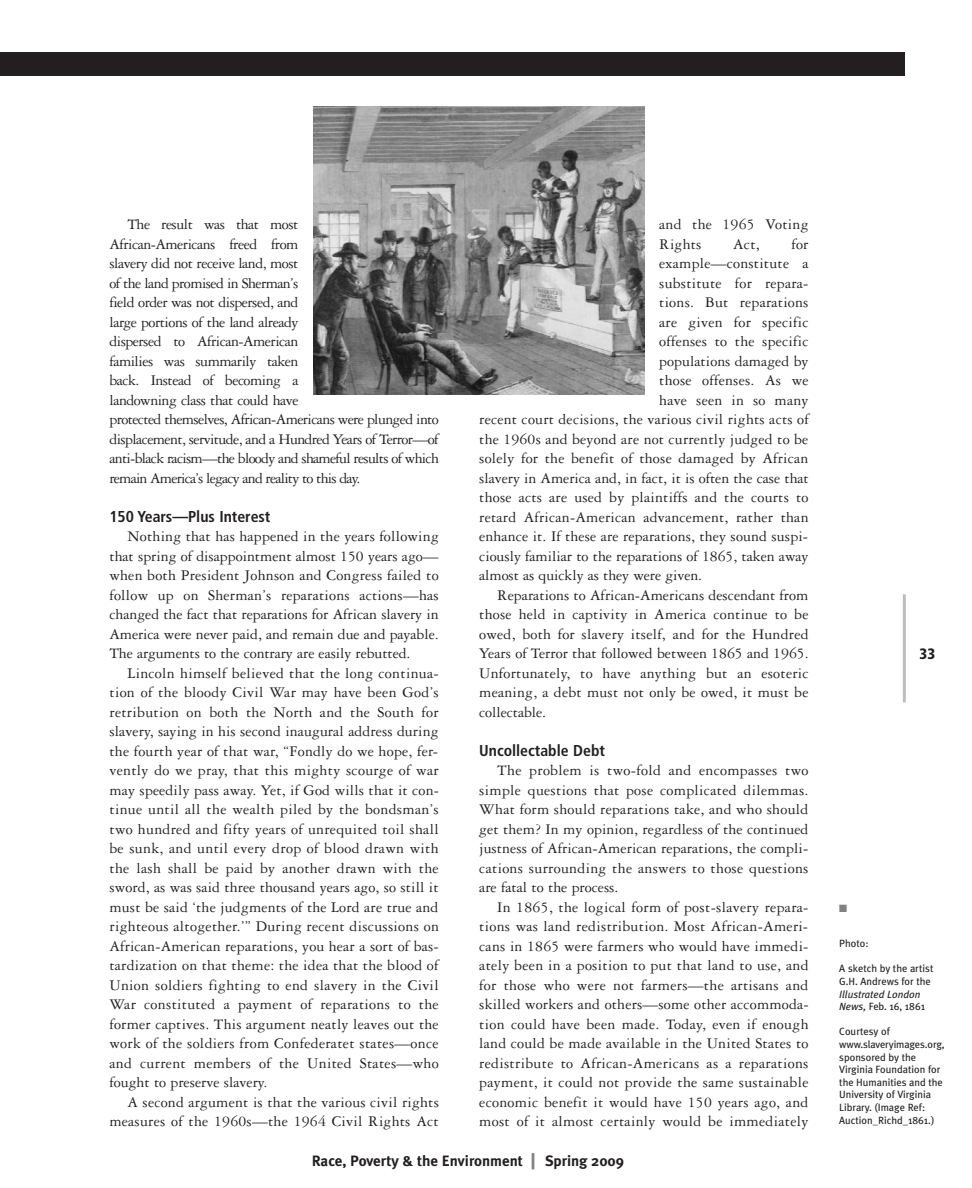
<style>
.page{position:relative;width:972px;height:1188px;background:#fff}
.page>*{position:absolute;margin:0;border:0;box-sizing:border-box;transform-origin:0 0}
.t1{font:15.75px/19.5px "Garamond Three";letter-spacing:.005em;color:#231f20;text-align:justify}
.t2{font:15.75px/19.5px "Garamond Three";letter-spacing:-.03em;color:#231f20}
.t3{font:700 condensed 15.75px "Frutiger";color:#231f20}
.t4{font:700 15px "Meta Plus";color:#231f20}
.t5{font:900 condensed 15px "Frutiger";color:#231f20}
.t6{font:10.5px/12.6px "Meta Plus";color:#231f20}
.t7{font:italic 10.5px/12.6px "Meta Plus";color:#231f20}
.t8{font:10.5px "Zapf Dingbats";color:#808285}
.s1{font-size:21px;color:#808285}
.s2{font-style:normal}
</style>
<div class="page">
<hr style="left:903px;top:594px;width:3px;height:108px;background:#bcbdc0">
<div style="left:0;top:52px;width:904px;height:24px;background:#231f20"></div>
<img style="left:313px;top:106px;width:331px;height:289px">
<p class="t2" style="left:109px;top:216px;width:331px;text-indent:18px">The result was that most<br>African-Americans freed from<br>slavery did not receive land, most<br>of the land promised in Sherman’s<br>field order was not dispersed, and<br>large portions of the land already<br>dispersed to African-American<br>families was summarily taken<br>back. Instead of becoming a<br>landowning class that could have<br>protected themselves, African-Americans were plunged into displacement, servitude, and a Hundred Years of Terror—of anti-black racism—the bloody and shameful results of which remain America’s legacy and reality to this day.</p>
<p class="t3" style="left:109px;top:510px;width:163px">150 Years—Plus Interest</p>
<p class="t1" style="left:109px;top:528px;width:331px;text-indent:18px">Nothing that has happened in the years following that spring of disappointment almost 150 years ago— when both President Johnson and Congress failed to follow up on Sherman’s reparations actions—has changed the fact that reparations for African slavery in America were never paid, and remain due and payable.<br>The arguments to the contrary are easily rebutted.</p>
<p class="t1" style="left:109px;top:665px;width:331px;text-indent:18px">Lincoln himself believed that the long continua&shy;tion of the bloody Civil War may have been God’s retribution on both the North and the South for slavery, saying in his second inaugural address during the fourth year of that war, “Fondly do we hope, fer&shy;vently do we pray, that this mighty scourge of war may speedily pass away. Yet, if God wills that it con&shy;tinue until all the wealth piled by the bondsman’s two hundred and fifty years of unrequited toil shall be sunk, and until every drop of blood drawn with the lash shall be paid by another drawn with the sword, as was said three thousand years ago, so still it must be said ‘the judgments of the Lord are true and righteous altogether.’” During recent discussions on African-American reparations, you hear a sort of bas&shy;tardization on that theme: the idea that the blood of Union soldiers fighting to end slavery in the Civil War constituted a payment of reparations to the former captives. This argument neatly leaves out the work of the soldiers from Confederatet states—once and current members of the United States—who fought to preserve slavery.</p>
<p class="t1" style="left:109px;top:1094px;width:331px;text-align:right">A second argument is that the various civil rights measures of the 1960s—the 1964 Civil Rights Act</p>
<p class="t1" style="left:659px;top:216px;width:151px">and the 1965 Voting<br>Rights</p>
<p class="t1" style="left:733px;top:236px;width:28px">Act,</p>
<p class="t1" style="left:791px;top:236px;width:19px">for</p>
<p class="t1" style="left:659px;top:255px;width:151px">example—constitute a</p>
<p class="t1" style="left:659px;top:275px;width:151px">substitute for repara-</p>
<p class="t1" style="left:659px;top:294px;width:151px">tions. But reparations</p>
<p class="t1" style="left:659px;top:314px;width:151px">are given for specific</p>
<p class="t1" style="left:659px;top:333px;width:151px">offenses to the specific</p>
<p class="t1" style="left:659px;top:353px;width:151px">populations damaged by</p>
<p class="t1" style="left:659px;top:372px;width:151px">those offenses. As we</p>
<p class="t1" style="left:659px;top:392px;width:151px">have seen in so many</p>
<p class="t1" style="left:479px;top:411px;width:331px">recent court decisions, the various civil rights acts of</p>
<p class="t1" style="left:479px;top:431px;width:331px">the 1960s and beyond are not currently judged to be</p>
<p class="t1" style="left:479px;top:450px;width:331px">solely for the benefit of those damaged by African</p>
<p class="t1" style="left:479px;top:470px;width:331px">slavery in America and, in fact, it is often the case that</p>
<p class="t1" style="left:479px;top:489px;width:331px">those acts are used by plaintiffs and the courts to</p>
<p class="t1" style="left:479px;top:509px;width:331px">retard African-American advancement, rather than</p>
<p class="t1" style="left:479px;top:528px;width:330px">enhance it. If these are reparations, they sound suspi-</p>
<p class="t1" style="left:479px;top:548px;width:331px">ciously familiar to the reparations of 1865, taken away</p>
<p class="t1" style="left:479px;top:567px;width:224px">almost as quickly as they were given.</p>
<p class="t1" style="left:497px;top:587px;width:313px">Reparations to African-Americans descendant from</p>
<p class="t1" style="left:479px;top:606px;width:331px">those held in captivity in America continue to be</p>
<p class="t1" style="left:479px;top:626px;width:331px">owed, both for slavery itself, and for the Hundred</p>
<p class="t1" style="left:479px;top:645px;width:331px">Years of Terror that followed between 1865 and 1965.</p>
<p class="t1" style="left:479px;top:665px;width:331px">Unfortunately, to have anything but an esoteric</p>
<p class="t1" style="left:479px;top:684px;width:331px">meaning, a debt must not only be owed, it must be</p>
<p class="t1" style="left:479px;top:704px;width:68px">collectable.</p>
<p class="t3" style="left:479px;top:744px;width:127px">Uncollectable Debt</p>
<p class="t1" style="left:479px;top:762px;width:331px;text-indent:18px">The problem is two-fold and encompasses two simple questions that pose complicated dilemmas.<br>What form should reparations take, and who should get them? In my opinion, regardless of the continued justness of African-American reparations, the compli&shy;cations surrounding the answers to those questions are fatal to the process.</p>
<p class="t1" style="left:479px;top:899px;width:331px;text-indent:18px">In 1865, the logical form of post-slavery repara&shy;tions was land redistribution. Most African-Ameri&shy;cans in 1865 were farmers who would have immedi&shy;ately been in a position to put that land to use, and for those who were not farmers—the artisans and skilled workers and others—some other accommoda&shy;tion could have been made. Today, even if enough land could be made available in the United States to redistribute to African-Americans as a reparations payment, it could not provide the same sustainable economic benefit it would have 150 years ago, and most of it almost certainly would be immediately</p>
<p class="t4" style="left:312px;top:1151px;width:314px">Race, Poverty &amp; the Environment <span class="s1">|</span> Spring 2009</p>
<p class="t5" style="left:919px;top:647px;width:17px">33</p>
<p class="t8" style="left:839px;top:902px;width:9px">■</p>
<p class="t6" style="left:839px;top:937px;width:31px">Photo:</p>
<p class="t6" style="left:839px;top:962px;width:96px">A sketch by the artist<br>G.H. Andrews for the</p>
<p class="t7" style="left:839px;top:988px;width:87px">Illustrated London<br>News, <span class="s2">Feb. 16, 1861</span></p>
<p class="t6" style="left:839px;top:1025px;width:107px">Courtesy of www.slaveryimages.org, sponsored by the<br>Virginia Foundation for the Humanities and the<br>University of Virginia<br>Library. (Image Ref:<br>Auction_Richd_1861.)</p>
</div>
